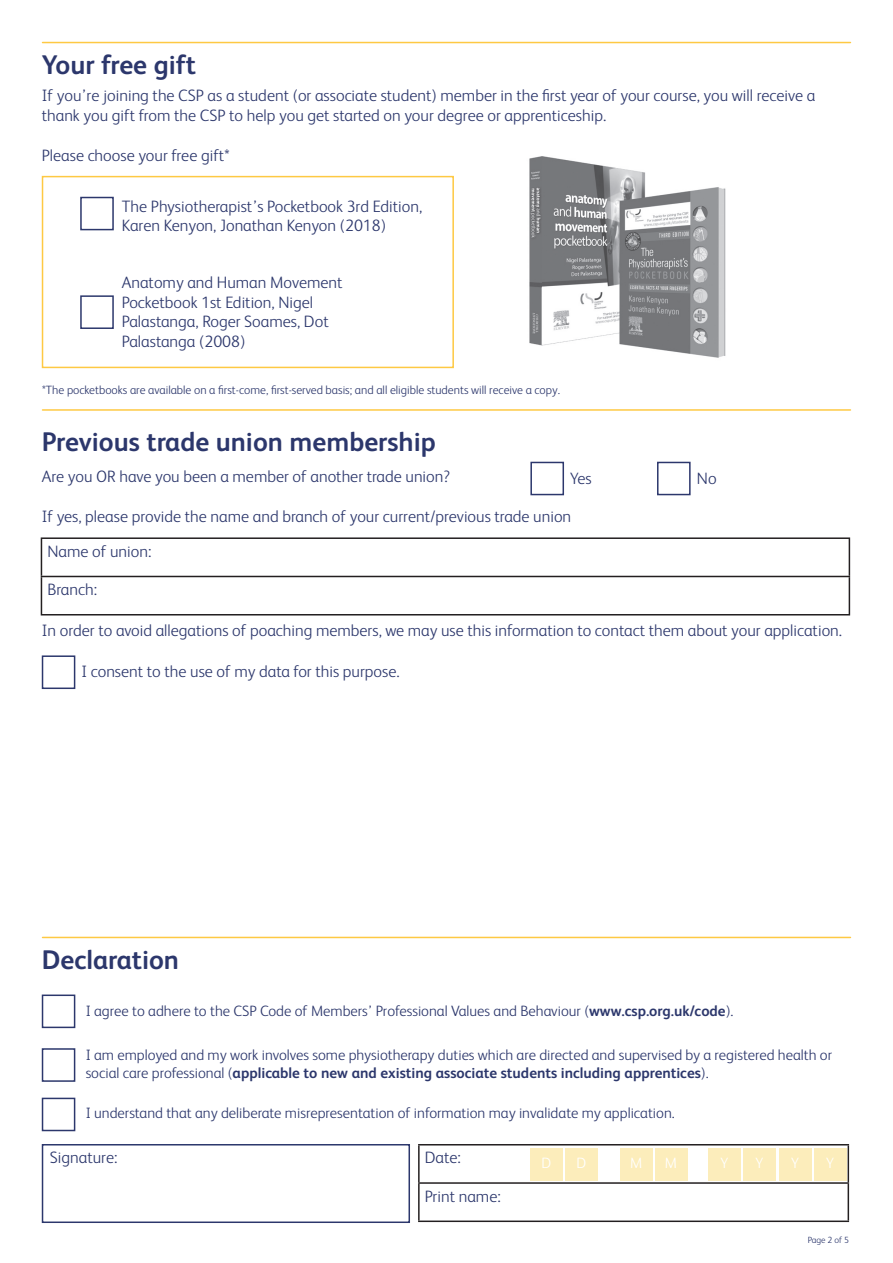
<style>
.page{position:relative;width:893px;height:1263px;background:#fff}
.page>*{position:absolute;margin:0;border:0;box-sizing:border-box;transform-origin:0 0}
.t1{font:700 27px "FS Albert";color:#2c376c}
.t2{font:300 16.5px/19.8px "FS Albert";color:#2c376c}
.t3{font:300 15px/18px "FS Albert";color:#2c376c}
.t4{font:300 15px "FS Albert";color:#fff}
.t5{font:300 12px "FS Albert";color:#2c376c}
.t6{font:300 9px "FS Albert";color:#2c376c}
.s1{font-weight:700}
</style>
<div class="page">
<hr style="left:43px;top:42px;width:807px;height:1px;background:#fec943">
<div style="left:80px;top:197px;width:34px;height:33px;border:2px solid #2c376c"></div>
<div style="left:80px;top:295px;width:34px;height:34px;border:2px solid #2c376c"></div>
<hr style="left:43px;top:409px;width:807px;height:2px;background:#fec943">
<hr style="left:41px;top:537px;width:809px;height:2px;background:#231f20">
<hr style="left:41px;top:539px;width:1px;height:37px;background:#231f20">
<hr style="left:849px;top:539px;width:1px;height:37px;background:#231f20">
<hr style="left:41px;top:576px;width:809px;height:1px;background:#231f20">
<hr style="left:41px;top:577px;width:1px;height:37px;background:#231f20">
<hr style="left:849px;top:577px;width:1px;height:37px;background:#231f20">
<hr style="left:41px;top:614px;width:809px;height:1px;background:#231f20">
<div style="left:42px;top:994px;width:33px;height:34px;border:2px solid #2c376c"></div>
<div style="left:42px;top:1048px;width:33px;height:34px;border:2px solid #2c376c"></div>
<div style="left:42px;top:1098px;width:33px;height:33px;border:2px solid #2c376c"></div>
<hr style="left:418px;top:1144px;width:431px;height:1px;background:#231f20">
<hr style="left:418px;top:1145px;width:2px;height:37px;background:#231f20">
<hr style="left:848px;top:1145px;width:1px;height:37px;background:#231f20">
<hr style="left:418px;top:1182px;width:431px;height:2px;background:#231f20">
<hr style="left:418px;top:1184px;width:2px;height:36px;background:#231f20">
<hr style="left:848px;top:1184px;width:1px;height:36px;background:#231f20">
<hr style="left:418px;top:1220px;width:431px;height:2px;background:#231f20">
<div style="left:530px;top:462px;width:34px;height:33px;border:2px solid #2c376c"></div>
<div style="left:657px;top:462px;width:34px;height:33px;border:2px solid #2c376c"></div>
<div style="left:42px;top:655px;width:33px;height:34px;border:2px solid #2c376c"></div>
<hr style="left:43px;top:937px;width:807px;height:1px;background:#fec943">
<img style="left:529px;top:156px;width:197px;height:202px">
<div style="left:42px;top:176px;width:412px;height:192px;border:2px solid #fec943"></div>
<div style="left:530px;top:1148px;width:32px;height:32px;background:#fcedbb"></div>
<div style="left:565px;top:1148px;width:32px;height:32px;background:#fcedbb"></div>
<div style="left:620px;top:1148px;width:32px;height:32px;background:#fcedbb"></div>
<div style="left:655px;top:1148px;width:32px;height:32px;background:#fcedbb"></div>
<div style="left:708px;top:1148px;width:33px;height:32px;background:#fcedbb"></div>
<div style="left:743px;top:1148px;width:33px;height:32px;background:#fcedbb"></div>
<div style="left:779px;top:1148px;width:32px;height:32px;background:#fcedbb"></div>
<div style="left:814px;top:1148px;width:32px;height:32px;background:#fcedbb"></div>
<div style="left:42px;top:1144px;width:368px;height:79px;border:2px solid #2c376c"></div>
<h1 class="t1" style="left:42px;top:47px;width:156px">Your free gift</h1>
<p class="t2" style="left:42px;top:85px;width:775px">If you’re joining the CSP as a student (or associate student) member in the first year of your course, you will receive a thank you gift from the CSP to help you get started on your degree or apprenticeship.</p>
<p class="t2" style="left:42px;top:145px;width:189px">Please choose your free gift*</p>
<p class="t2" style="left:122px;top:195px;width:302px">The Physiotherapist’s Pocketbook 3rd Edition,<br>Karen Kenyon, Jonathan Kenyon (2018)</p>
<p class="t2" style="left:122px;top:271px;width:222px">Anatomy and Human Movement<br>Pocketbook 1st Edition, Nigel<br>Palastanga, Roger Soames, Dot<br>Palastanga (2008)</p>
<p class="t5" style="left:42px;top:382px;width:519px">*The pocketbooks are available on a first-come, first-served basis; and all eligible students will receive a copy.</p>
<h1 class="t1" style="left:42px;top:424px;width:396px">Previous trade union membership</h1>
<p class="t2" style="left:42px;top:466px;width:410px">Are you OR have you been a member of another trade union?</p>
<p class="t2" style="left:47px;top:499px;width:525px;line-height:34.5px;text-indent:-6px">If yes, please provide the name and branch of your current/previous trade union<br>Name of union:</p>
<p class="t2" style="left:47px;top:579px;width:51px">Branch:</p>
<p class="t2" style="left:42px;top:620px;width:802px">In order to avoid allegations of poaching members, we may use this information to contact them about your application.</p>
<p class="t2" style="left:81px;top:660px;width:320px">I consent to the use of my data for this purpose.</p>
<p class="t2" style="left:570px;top:468px;width:23px">Yes</p>
<p class="t2" style="left:697px;top:468px;width:21px">No</p>
<h1 class="t1" style="left:42px;top:942px;width:139px">Declaration</h1>
<p class="t3" style="left:86px;top:1001px;width:649px">I agree to adhere to the CSP Code of Members’ Professional Values and Behaviour (<span class="s1">www.csp.org.uk/code</span>).</p>
<p class="t3" style="left:86px;top:1045px;width:748px">I am employed and my work involves some physiotherapy duties which are directed and supervised by a registered health or social care professional (<span class="s1">applicable to new and existing associate students including apprentices</span>).</p>
<p class="t3" style="left:86px;top:1103px;width:591px">I understand that any deliberate misrepresentation of information may invalidate my application.</p>
<p class="t2" style="left:50px;top:1147px;width:69px">Signature:</p>
<p class="t2" style="left:425px;top:1147px;width:37px">Date:</p>
<p class="t2" style="left:425px;top:1185px;width:77px">Print name:</p>
<p class="t4" style="left:541px;top:1153px;width:11px">D</p>
<p class="t4" style="left:576px;top:1153px;width:11px">D</p>
<p class="t4" style="left:630px;top:1153px;width:14px">M</p>
<p class="t4" style="left:665px;top:1153px;width:14px">M</p>
<p class="t4" style="left:721px;top:1153px;width:9px">Y</p>
<p class="t4" style="left:756px;top:1153px;width:9px">Y</p>
<p class="t4" style="left:791px;top:1153px;width:9px">Y</p>
<p class="t4" style="left:826px;top:1153px;width:9px">Y</p>
<p class="t6" style="left:808px;top:1234px;width:43px">Page 2 of 5</p>
</div>
